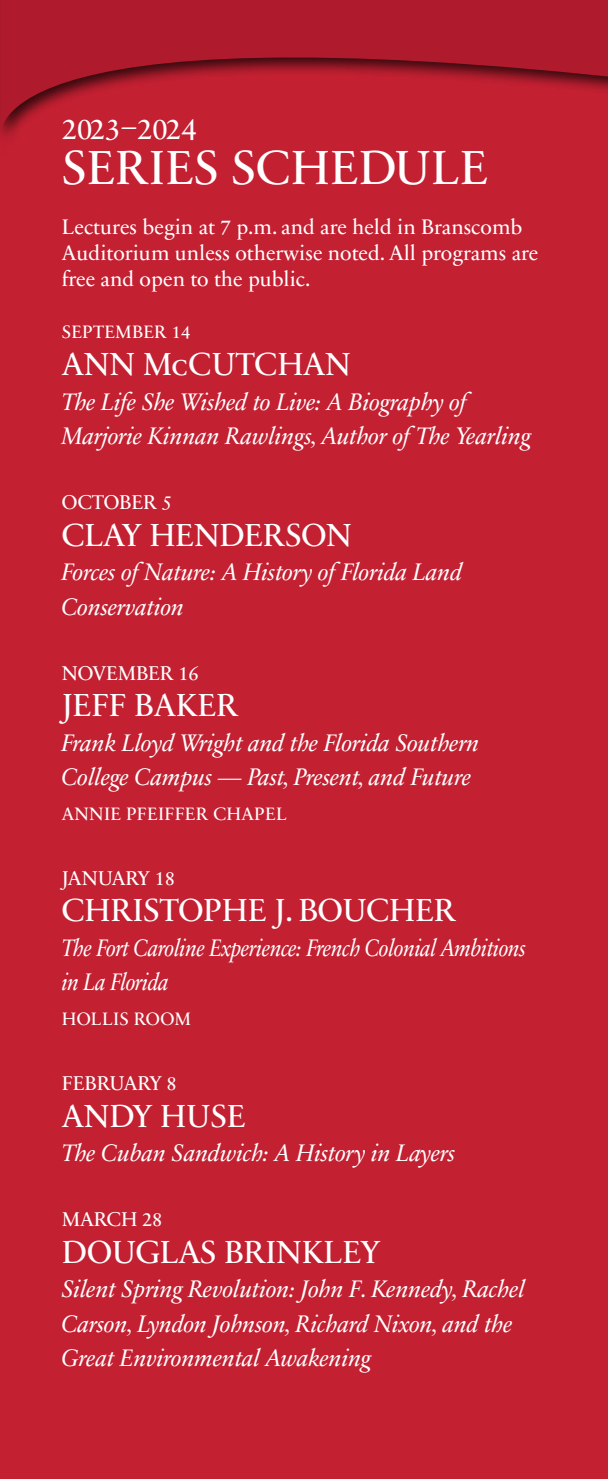
<style>
.page{position:relative;width:608px;height:1479px;background:#fff}
.page>*{position:absolute;margin:0;border:0;box-sizing:border-box;transform-origin:0 0}
.t1{font:48.6px "Sabon Next LT Pro";color:#fff}
.t2{font:32.4px "Sabon Next LT Pro";letter-spacing:-.01em;color:#fff}
.t3{font:30.38px "Sabon Next LT Pro";color:#fff}
.t4{font:italic 24.3px/34.4px "Sabon Next LT Pro";letter-spacing:-.01em;color:#fff}
.t5{font:italic 24.3px/34.4px "Sabon Next LT Pro";letter-spacing:-.01em;color:#fff;scale:.9 1}
.t6{font:21.38px/25.7px "Sabon Next LT Pro";color:#fff}
.t7{font:20.25px "Sabon Next LT Pro";letter-spacing:-.01em;color:#fff}
.t8{font:18.22px "Sabon Next LT Pro";letter-spacing:.01em;color:#fff}
</style>
<div class="page">
<div style="left:0;top:0;width:608px;height:1478px;background:#c32032"></div>
<svg style="left:0;top:0;width:608px;height:139px;fill:#af1b2c"></svg>
<p class="t3" style="left:62px;top:105px;width:136px">2023–2024</p>
<h1 class="t1" style="left:62px;top:130px;width:428px">SERIES SCHEDULE</h1>
<p class="t6" style="left:62px;top:213px;width:478px">Lectures begin at 7 p.m. and are held in Branscomb<br>Auditorium unless otherwise noted. All programs are free and open to the public.</p>
<p class="t8" style="left:62px;top:318px;width:130px">SEPTEMBER 14</p>
<h2 class="t2" style="left:62px;top:339px;width:291px">ANN McCUTCHAN</h2>
<p class="t4" style="left:62px;top:383px;width:470px">The Life She Wished to Live: A Biography of<br>Marjorie Kinnan Rawlings, Author of The Yearling</p>
<p class="t7" style="left:62px;top:486px;width:111px">OCTOBER 5</p>
<h2 class="t2" style="left:62px;top:509px;width:291px">CLAY HENDERSON</h2>
<p class="t4" style="left:62px;top:553px;width:402px">Forces of Nature: A History of Florida Land<br>Conservation</p>
<p class="t7" style="left:62px;top:657px;width:138px">NOVEMBER 16</p>
<h2 class="t2" style="left:62px;top:680px;width:178px">JEFF BAKER</h2>
<p class="t4" style="left:62px;top:724px;width:419px">Frank Lloyd Wright and the Florida Southern<br>College Campus — Past, Present, and Future</p>
<p class="t8" style="left:62px;top:799px;width:226px">ANNIE PFEIFFER CHAPEL</p>
<p class="t7" style="left:62px;top:862px;width:115px">JANUARY 18</p>
<h2 class="t2" style="left:62px;top:885px;width:396px">CHRISTOPHE J. BOUCHER</h2>
<p class="t5" style="left:62px;top:929px;width:517px">The Fort Caroline Experience: French Colonial Ambitions in La Florida</p>
<p class="t8" style="left:62px;top:1004px;width:131px">HOLLIS ROOM</p>
<p class="t7" style="left:62px;top:1067px;width:116px">FEBRUARY 8</p>
<h2 class="t2" style="left:62px;top:1090px;width:185px">ANDY HUSE</h2>
<p class="t4" style="left:62px;top:1134px;width:395px">The Cuban Sandwich: A History in Layers</p>
<p class="t7" style="left:62px;top:1203px;width:102px">MARCH 28</p>
<h2 class="t2" style="left:62px;top:1226px;width:320px">DOUGLAS BRINKLEY</h2>
<p class="t4" style="left:62px;top:1270px;width:465px">Silent Spring Revolution: John F. Kennedy, Rachel<br>Carson, Lyndon Johnson, Richard Nixon, and the<br>Great Environmental Awakening</p>
</div>
